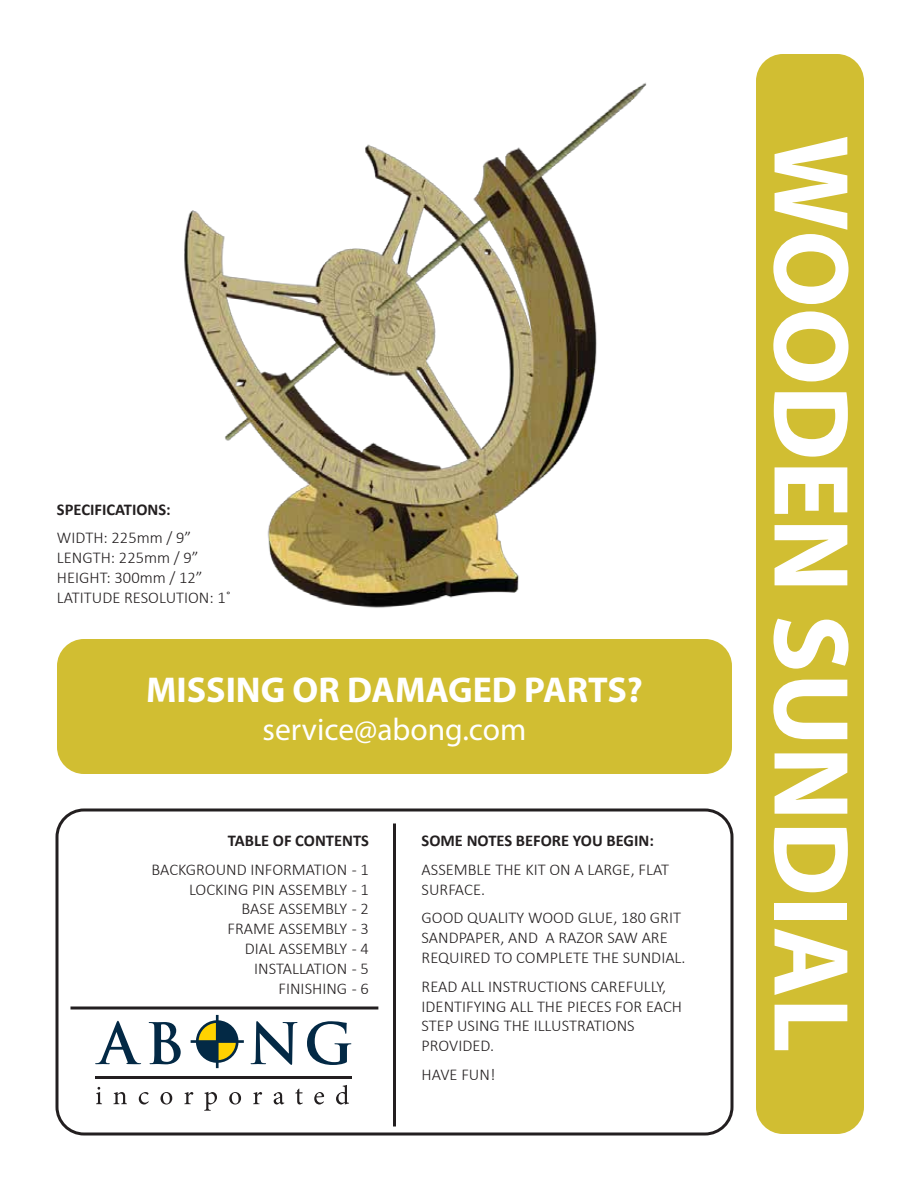
<style>
.page{position:relative;width:918px;height:1188px;background:#fff}
.page>*{position:absolute;margin:0;border:0;box-sizing:border-box;transform-origin:0 0}
.t1{font:700 108px "Myriad Pro";color:#fff}
.t2{font:700 36px "Myriad Pro";color:#fff}
.t3{font:31.5px "Myriad Pro";color:#fff}
.t4{font:300 16.5px/19.8px "Calibri";color:#231f20}
.t5{font:700 16.5px "Calibri";color:#231f20}
</style>
<div class="page">
<div style="left:756px;top:54px;width:108px;height:1080px;background:#d1be32;border-radius:27px"></div>
<div style="left:56px;top:808px;width:678px;height:328px;border:3px solid #231f20;border-radius:27px"></div>
<hr style="left:393px;top:824px;width:3px;height:302px;background:#231f20">
<svg style="left:70px;top:1006px;width:308px;height:4px"></svg>
<div style="left:57px;top:639px;width:675px;height:135px;background:#d1be32;border-radius:27px"></div>
<img style="left:184px;top:82px;width:463px;height:526px">
<svg style="left:191px;top:1015px;width:53px;height:53px"></svg>
<svg style="left:251px;top:1021px;width:47px;height:44px"></svg>
<svg style="left:307px;top:1021px;width:44px;height:44px"></svg>
<svg style="left:95px;top:1021px;width:46px;height:43px"></svg>
<svg style="left:149px;top:1022px;width:32px;height:42px"></svg>
<svg style="left:96px;top:1087px;width:6px;height:17px"></svg>
<svg style="left:113px;top:1092px;width:14px;height:12px"></svg>
<svg style="left:139px;top:1092px;width:10px;height:13px"></svg>
<svg style="left:160px;top:1092px;width:12px;height:13px"></svg>
<svg style="left:184px;top:1092px;width:9px;height:12px"></svg>
<svg style="left:204px;top:1092px;width:13px;height:19px"></svg>
<svg style="left:229px;top:1092px;width:12px;height:13px"></svg>
<svg style="left:253px;top:1092px;width:9px;height:12px"></svg>
<svg style="left:274px;top:1092px;width:10px;height:13px"></svg>
<svg style="left:295px;top:1089px;width:8px;height:16px"></svg>
<svg style="left:314px;top:1092px;width:10px;height:13px"></svg>
<svg style="left:336px;top:1085px;width:13px;height:20px"></svg>
<hr style="left:95px;top:1076px;width:256px;height:2px;background:#231f20">
<p class="t5" style="left:57px;top:497px;width:115px">SPECIFICATIONS:</p>
<p class="t4" style="left:57px;top:528px;width:176px">WIDTH: 225mm / 9”<br>LENGTH: 225mm / 9”<br>HEIGHT: 300mm / 12”<br>LATITUDE RESOLUTION: 1˚</p>
<h2 class="t2" style="left:146px;top:666px;width:498px">MISSING OR DAMAGED PARTS?</h2>
<h3 class="t3" style="left:263px;top:710px;width:265px">service@abong.com</h3>
<p class="t5" style="left:228px;top:829px;width:142px">TABLE OF CONTENTS</p>
<p class="t4" style="left:152px;top:859px;width:219px;text-align:right">BACKGROUND INFORMATION - 1<br>LOCKING PIN ASSEMBLY - 1<br>BASE ASSEMBLY - 2<br>FRAME ASSEMBLY - 3<br>DIAL ASSEMBLY - 4<br>INSTALLATION - 5<br>FINISHING - 6</p>
<p class="t5" style="left:422px;top:829px;width:234px">SOME NOTES BEFORE YOU BEGIN:</p>
<p class="t4" style="left:422px;top:859px;width:249px">ASSEMBLE THE KIT ON A LARGE, FLAT<br>SURFACE.</p>
<p class="t4" style="left:422px;top:908px;width:266px">GOOD QUALITY WOOD GLUE, 180 GRIT<br>SANDPAPER, AND A RAZOR SAW ARE<br>REQUIRED TO COMPLETE THE SUNDIAL.</p>
<p class="t4" style="left:422px;top:976px;width:262px">READ ALL INSTRUCTIONS CAREFULLY,<br>IDENTIFYING ALL THE PIECES FOR EACH<br>STEP USING THE ILLUSTRATIONS<br>PROVIDED.</p>
<p class="t4" style="left:422px;top:1065px;width:75px">HAVE FUN!</p>
<h1 class="t1" style="left:881px;top:135px;width:919px;rotate:90deg">WOODEN SUNDIAL</h1>
</div>
